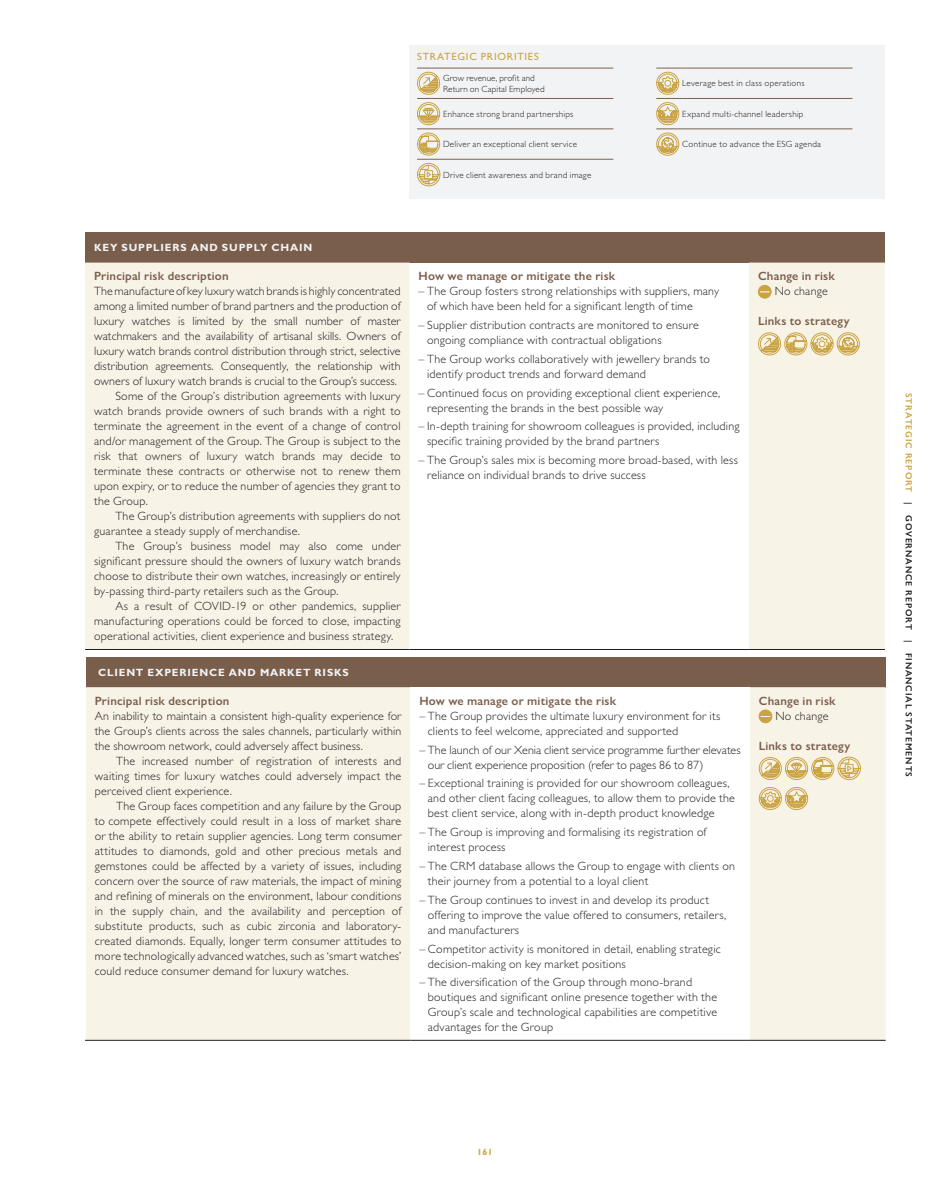
<style>
.page{position:relative;width:936px;height:1191px;background:#fff}
.page>*{position:absolute;margin:0;border:0;box-sizing:border-box;transform-origin:0 0}
._04_Body_Copy_JUSTIF{font:300 12px/15px "Gill Sans Std";letter-spacing:.02em;color:#231f20}
._04_Body_Copy_JUSTIF-2{font:300 12px/15px "Gill Sans Std";color:#231f20}
._03_Body_Heading_L2{font:600 12px "Gill Sans Nova";letter-spacing:.02em;color:#7a5e4c}
._03_Body_Heading_L2a{font:600 12px "Gill Sans Nova";letter-spacing:.015em;color:#7a5e4c}
._04_Body_Copy__left{font:300 12px "Gill Sans Std";letter-spacing:.015em;color:#231f20}
.Risk_Table_Heading_7{font:700 10.5px "Gill Sans Std";letter-spacing:.08em;color:#f2f3f4}
._03_Body_Heading__LE{font:10.5px "Gill Sans Std";letter-spacing:.075em;color:#caa342}
._12_General_Footnote{font:300 9px/11.2px "Gill Sans Std";letter-spacing:.025em;color:#231f20}
.t1{font:600 9px "Gill Sans Nova";letter-spacing:.1em;color:#231f20}
.t2{font:700 9px "Gill Sans Std";color:#caa342}
.s1{color:#caa342}
</style>
<div class="page">
<div style="left:85px;top:232px;width:799px;height:30px;background:#7a5e4c"></div>
<svg style="left:85px;top:262px;width:799px;height:387px;fill:#f8f3e7"></svg>
<hr style="left:85px;top:649px;width:324px;height:1px;background:#231f20">
<hr style="left:409px;top:649px;width:340px;height:1px;background:#231f20">
<hr style="left:749px;top:649px;width:135px;height:1px;background:#231f20">
<svg style="left:758px;top:285px;width:13px;height:13px"></svg>
<div style="left:758px;top:285px;width:13px;height:13px;border:1px solid #caa342;border-radius:50%"></div>
<svg style="left:757px;top:332px;width:103px;height:24px"></svg>
<div style="left:86px;top:657px;width:799px;height:30px;background:#7a5e4c"></div>
<div style="left:86px;top:687px;width:799px;height:353px;background:#f8f3e7"></div>
<div style="left:410px;top:687px;width:339px;height:353px;background:#fff"></div>
<hr style="left:749px;top:1040px;width:136px;height:1px;background:#231f20">
<hr style="left:85px;top:1040px;width:325px;height:1px;background:#231f20">
<hr style="left:410px;top:1040px;width:339px;height:1px;background:#231f20">
<div style="left:759px;top:710px;width:12px;height:12px;background:#caa342;border-radius:50%"></div>
<div style="left:758px;top:709px;width:14px;height:14px;border:1px solid #caa342;border-radius:50%"></div>
<svg style="left:758px;top:756px;width:103px;height:24px"></svg>
<svg style="left:758px;top:786px;width:53px;height:24px"></svg>
<div style="left:409px;top:45px;width:475px;height:153px;background:#f2f3f4"></div>
<hr style="left:443px;top:68px;width:170px;height:1px;background:#7e6150">
<hr style="left:443px;top:98px;width:170px;height:1px;background:#7e6150">
<hr style="left:443px;top:129px;width:170px;height:1px;background:#7e6150">
<hr style="left:443px;top:159px;width:170px;height:1px;background:#7e6150">
<svg style="left:417px;top:68px;width:26px;height:119px"></svg>
<hr style="left:682px;top:68px;width:170px;height:1px;background:#7e6150">
<hr style="left:682px;top:98px;width:170px;height:1px;background:#7e6150">
<hr style="left:682px;top:129px;width:170px;height:1px;background:#7e6150">
<svg style="left:656px;top:68px;width:26px;height:88px"></svg>
<p class="_03_Body_Heading__LE" style="left:417px;top:50px;width:123px">STRATEGIC PRIORITIES</p>
<p class="_12_General_Footnote" style="left:443px;top:72px;width:103px">Grow revenue, profit and<br>Return on Capital Employed</p>
<p class="_12_General_Footnote" style="left:443px;top:108px;width:132px">Enhance strong brand partnerships</p>
<p class="_12_General_Footnote" style="left:443px;top:139px;width:135px">Deliver an exceptional client service</p>
<p class="_12_General_Footnote" style="left:443px;top:169px;width:150px">Drive client awareness and brand image</p>
<p class="_12_General_Footnote" style="left:682px;top:78px;width:124px">Leverage best in class operations</p>
<p class="_12_General_Footnote" style="left:682px;top:108px;width:123px">Expand multi-channel leadership</p>
<p class="_12_General_Footnote" style="left:682px;top:139px;width:140px">Continue to advance the ESG agenda</p>
<p class="Risk_Table_Heading_7" style="left:94px;top:241px;width:220px">KEY SUPPLIERS AND SUPPLY CHAIN</p>
<p class="_03_Body_Heading_L2" style="left:94px;top:269px;width:136px">Principal risk description</p>
<p class="_04_Body_Copy_JUSTIF" style="left:94px;top:284px;width:308px;text-align:justify">The manufacture of key luxury watch brands is highly concentrated among a limited number of brand partners and the production of luxury watches is limited by the small number of master watchmakers and the availability of artisanal skills. Owners of luxury watch brands control distribution through strict, selective distribution agreements. Consequently, the relationship with owners of luxury watch brands is crucial to the Group’s success.</p>
<p class="_04_Body_Copy_JUSTIF" style="left:94px;top:389px;width:308px;text-align:justify;text-indent:21px">Some of the Group’s distribution agreements with luxury watch brands provide owners of such brands with a right to terminate the agreement in the event of a change of control and/or management of the Group. The Group is subject to the risk that owners of luxury watch brands may decide to terminate these contracts or otherwise not to renew them upon expiry, or to reduce the number of agencies they grant to the Group.</p>
<p class="_04_Body_Copy_JUSTIF" style="left:94px;top:509px;width:308px;text-indent:21px">The Group’s distribution agreements with suppliers do not guarantee a steady supply of merchandise.</p>
<p class="_04_Body_Copy_JUSTIF" style="left:94px;top:539px;width:308px;text-align:justify;text-indent:21px">The Group’s business model may also come under significant pressure should the owners of luxury watch brands choose to distribute their own watches, increasingly or entirely by-passing third-party retailers such as the Group.</p>
<p class="_04_Body_Copy_JUSTIF" style="left:94px;top:599px;width:308px;text-align:justify;text-indent:21px">As a result of COVID-19 or other pandemics, supplier manufacturing operations could be forced to close, impacting operational activities, client experience and business strategy.</p>
<p class="Risk_Table_Heading_7" style="left:98px;top:666px;width:252px">CLIENT EXPERIENCE AND MARKET RISKS</p>
<p class="_03_Body_Heading_L2" style="left:95px;top:693px;width:136px">Principal risk description</p>
<p class="_04_Body_Copy_JUSTIF" style="left:95px;top:708px;width:308px;text-align:justify">An inability to maintain a consistent high-quality experience for the Group’s clients across the sales channels, particularly within the showroom network, could adversely affect business.</p>
<p class="_04_Body_Copy_JUSTIF" style="left:95px;top:753px;width:308px;text-align:justify;text-indent:21px">The increased number of registration of interests and waiting times for luxury watches could adversely impact the perceived client experience.</p>
<p class="_04_Body_Copy_JUSTIF" style="left:95px;top:798px;width:308px;text-align:justify;text-indent:21px">The Group faces competition and any failure by the Group to compete effectively could result in a loss of market share or the ability to retain supplier agencies. Long term consumer attitudes to diamonds, gold and other precious metals and gemstones could be affected by a variety of issues, including concern over the source of raw materials, the impact of mining and refining of minerals on the environment, labour conditions in the supply chain, and the availability and perception of substitute products, such as cubic zirconia and laboratory&shy;created diamonds. Equally, longer term consumer attitudes to more technologically advanced watches, such as ‘smart watches’ could reduce consumer demand for luxury watches.</p>
<p class="_03_Body_Heading_L2" style="left:418px;top:269px;width:198px">How we manage or mitigate the risk</p>
<p class="_04_Body_Copy_JUSTIF" style="left:427px;top:284px;width:293px;text-indent:-9px">– The Group fosters strong relationships with suppliers, many of which have been held for a significant length of time</p>
<p class="_04_Body_Copy_JUSTIF" style="left:427px;top:318px;width:273px;text-indent:-9px">– Supplier distribution contracts are monitored to ensure ongoing compliance with contractual obligations</p>
<p class="_04_Body_Copy_JUSTIF" style="left:427px;top:351px;width:284px;text-indent:-9px">– The Group works collaboratively with jewellery brands to identify product trends and forward demand</p>
<p class="_04_Body_Copy_JUSTIF" style="left:427px;top:385px;width:295px;text-indent:-9px">– Continued focus on providing exceptional client experience, representing the brands in the best possible way</p>
<p class="_04_Body_Copy_JUSTIF" style="left:427px;top:419px;width:314px;text-indent:-9px">– In-depth training for showroom colleagues is provided, including specific training provided by the brand partners</p>
<p class="_04_Body_Copy_JUSTIF" style="left:427px;top:453px;width:312px;text-indent:-9px">– The Group’s sales mix is becoming more broad-based, with less reliance on individual brands to drive success</p>
<p class="_03_Body_Heading_L2" style="left:419px;top:693px;width:198px">How we manage or mitigate the risk</p>
<p class="_04_Body_Copy_JUSTIF" style="left:428px;top:708px;width:294px;text-indent:-9px">– The Group provides the ultimate luxury environment for its clients to feel welcome, appreciated and supported</p>
<p class="_04_Body_Copy_JUSTIF-2" style="left:428px;top:742px;width:314px;text-indent:-9px">– The launch of our Xenia client service programme further elevates our client experience proposition (refer to pages 86 to 87)</p>
<p class="_04_Body_Copy_JUSTIF" style="left:428px;top:776px;width:308px;text-indent:-9px">– Exceptional training is provided for our showroom colleagues, and other client facing colleagues, to allow them to provide the best client service, along with in-depth product knowledge</p>
<p class="_04_Body_Copy_JUSTIF" style="left:428px;top:825px;width:280px;text-indent:-9px">– The Group is improving and formalising its registration of interest process</p>
<p class="_04_Body_Copy_JUSTIF" style="left:428px;top:858px;width:309px;text-indent:-9px">– The CRM database allows the Group to engage with clients on their journey from a potential to a loyal client</p>
<p class="_04_Body_Copy_JUSTIF" style="left:428px;top:892px;width:300px;text-indent:-9px">– The Group continues to invest in and develop its product offering to improve the value offered to consumers, retailers, and manufacturers</p>
<p class="_04_Body_Copy_JUSTIF" style="left:428px;top:941px;width:294px;text-indent:-9px">– Competitor activity is monitored in detail, enabling strategic decision-making on key market positions</p>
<p class="_04_Body_Copy_JUSTIF" style="left:428px;top:975px;width:291px;text-indent:-9px">– The diversification of the Group through mono-brand boutiques and significant online presence together with the Group’s scale and technological capabilities are competitive advantages for the Group</p>
<p class="_03_Body_Heading_L2a" style="left:758px;top:269px;width:78px">Change in risk</p>
<p class="_04_Body_Copy__left" style="left:774px;top:284px;width:55px">No change</p>
<p class="_03_Body_Heading_L2a" style="left:758px;top:314px;width:93px">Links to strategy</p>
<p class="_03_Body_Heading_L2a" style="left:758px;top:693px;width:78px">Change in risk</p>
<p class="_04_Body_Copy__left" style="left:775px;top:709px;width:55px">No change</p>
<p class="_03_Body_Heading_L2a" style="left:758px;top:738px;width:93px">Links to strategy</p>
<p class="t2" style="left:477px;top:1147px;width:17px">161</p>
<p class="t1" style="left:914px;top:393px;width:385px;rotate:90deg"><span class="s1">STRATEGIC REPORT</span> | GOVERNANCE REPORT | FINANCIAL STATEMENTS</p>
</div>
